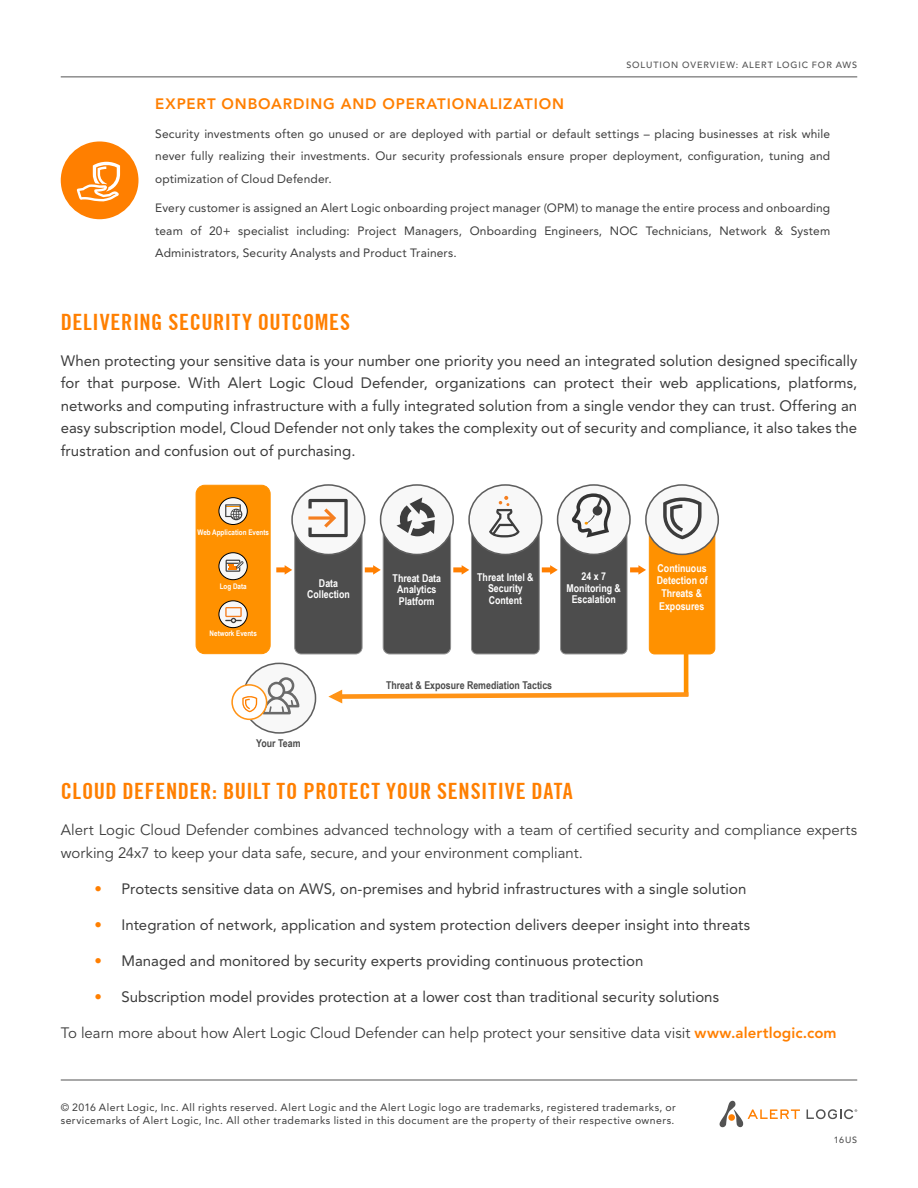
<style>
.page{position:relative;width:918px;height:1188px;background:#fff}
.page>*{position:absolute;margin:0;border:0;box-sizing:border-box;transform-origin:0 0}
.t1{font:700 condensed 22.5px "Trade Gothic No.20";letter-spacing:.025em;color:#ff7f00}
.t2{font:15px/22.5px "Avenir LT Std";color:#3c3c3c;text-align:justify}
.t3{font:15px/22.5px "Avenir LT Std";color:#3c3c3c}
.t4{font:800 15px "Avenir LT Std";letter-spacing:.055em;color:#ff7f00}
.t5{font:12px/22.5px "Avenir LT Std";letter-spacing:.01em;color:#3c3c3c;text-align:justify}
.t6{font:700 10.8px/11.6px "Arial Narrow";color:#fff;text-align:center}
.t7{font:700 10.8px "Arial Narrow";color:#4c4c4c}
.t8{font:10.5px/13.5px "Avenir LT Std";letter-spacing:.04em;color:#3c3c3c}
.t9{font:500 9px "Avenir LT Std";letter-spacing:.1em;color:#535353}
.t10{font:700 7.65px "Arial Narrow";color:#fff}
.s1{color:#ff7f00}
.s2{font-weight:800;color:#ff7f00}
</style>
<div class="page">
<hr style="left:61px;top:1080px;width:796px;height:1px;background:#535353">
<hr style="left:61px;top:76px;width:796px;height:1px;background:#535353">
<svg style="left:807px;top:1109px;width:50px;height:10px"></svg>
<svg style="left:719px;top:1100px;width:81px;height:28px"></svg>
<div style="left:728px;top:1114px;width:7px;height:7px;background:#ff7f00;border-radius:50%"></div>
<div style="left:61px;top:141px;width:78px;height:78px;background:#ff7f00;border-radius:50%"></div>
<svg style="left:77px;top:162px;width:43px;height:39px"></svg>
<div style="left:243px;top:663px;width:73px;height:70px;background:#f8f8f8;border-radius:50%"></div>
<div style="left:242px;top:663px;width:74px;height:71px;border:2px solid #5e5e5e;border-radius:50%"></div>
<svg style="left:276px;top:565px;width:16px;height:10px"></svg>
<div style="left:471px;top:524px;width:68px;height:130px;background:#4d4d4d;border-radius:6px"></div>
<div style="left:471px;top:523px;width:69px;height:131px;border:1px solid #919191;border-radius:6px"></div>
<div style="left:469px;top:485px;width:73px;height:70px;background:#f8f8f8;border-radius:50%"></div>
<div style="left:468px;top:484px;width:74px;height:71px;border:2px solid #5e5e5e;border-radius:50%"></div>
<svg style="left:489px;top:496px;width:31px;height:41px"></svg>
<div style="left:561px;top:522px;width:66px;height:132px;background:#4d4d4d;border-radius:5px"></div>
<div style="left:560px;top:522px;width:67px;height:132px;border:1px solid #919191;border-radius:5px"></div>
<div style="left:558px;top:485px;width:72px;height:69px;background:#f8f8f8;border-radius:50%"></div>
<div style="left:557px;top:484px;width:74px;height:71px;border:2px solid #5e5e5e;border-radius:50%"></div>
<svg style="left:572px;top:493px;width:39px;height:45px"></svg>
<div style="left:196px;top:485px;width:74px;height:169px;background:#ff9100;border-radius:9px"></div>
<div style="left:196px;top:485px;width:75px;height:169px;border:1px solid #ff9100;border-radius:9px"></div>
<div style="left:219px;top:601px;width:28px;height:27px;background:#f8f8f8;border-radius:50%"></div>
<div style="left:219px;top:600px;width:29px;height:28px;border:1px solid #000;border-radius:50%"></div>
<svg style="left:225px;top:607px;width:17px;height:16px"></svg>
<svg style="left:219px;top:553px;width:28px;height:27px"></svg>
<div style="left:219px;top:552px;width:29px;height:28px;border:1px solid #000;border-radius:50%"></div>
<svg style="left:226px;top:560px;width:18px;height:12px"></svg>
<svg style="left:219px;top:498px;width:28px;height:27px"></svg>
<div style="left:219px;top:497px;width:29px;height:28px;border:1px solid #000;border-radius:50%"></div>
<svg style="left:225px;top:504px;width:17px;height:16px"></svg>
<div style="left:295px;top:524px;width:67px;height:130px;background:#4d4d4d;border-radius:7px"></div>
<div style="left:294px;top:524px;width:68px;height:130px;border:1px solid #919191;border-radius:7px"></div>
<div style="left:292px;top:485px;width:73px;height:70px;background:#f8f8f8;border-radius:50%"></div>
<div style="left:291px;top:484px;width:74px;height:71px;border:2px solid #5e5e5e;border-radius:50%"></div>
<svg style="left:308px;top:499px;width:40px;height:38px"></svg>
<div style="left:383px;top:525px;width:68px;height:129px;background:#4d4d4d;border-radius:7px"></div>
<div style="left:383px;top:525px;width:68px;height:129px;border:1px solid #919191;border-radius:7px"></div>
<div style="left:381px;top:485px;width:72px;height:70px;background:#f8f8f8;border-radius:50%"></div>
<div style="left:380px;top:484px;width:74px;height:71px;border:2px solid #5e5e5e;border-radius:50%"></div>
<svg style="left:396px;top:497px;width:39px;height:39px"></svg>
<svg style="left:542px;top:565px;width:16px;height:10px"></svg>
<svg style="left:453px;top:565px;width:16px;height:10px"></svg>
<svg style="left:365px;top:565px;width:16px;height:10px"></svg>
<svg style="left:630px;top:565px;width:16px;height:10px"></svg>
<div style="left:649px;top:520px;width:66px;height:134px;background:#ff9100;border-radius:5px"></div>
<div style="left:649px;top:520px;width:66px;height:134px;border:1px solid #ff9100;border-radius:5px"></div>
<div style="left:646px;top:485px;width:72px;height:69px;background:#f8f8f8;border-radius:50%"></div>
<div style="left:645px;top:484px;width:74px;height:71px;border:2px solid #5e5e5e;border-radius:50%"></div>
<svg style="left:663px;top:497px;width:39px;height:42px"></svg>
<hr style="left:684px;top:654px;width:4px;height:42px;background:#ff9100">
<svg style="left:328px;top:690px;width:361px;height:13px"></svg>
<div style="left:232px;top:685px;width:35px;height:34px;background:#fff;border-radius:50%"></div>
<div style="left:231px;top:684px;width:36px;height:36px;border:2px solid #ff9316;border-radius:50%"></div>
<svg style="left:242px;top:677px;width:57px;height:37px"></svg>
<p class="t9" style="left:626px;top:59px;width:232px">SOLUTION OVERVIEW: ALERT LOGIC FOR AWS</p>
<p class="t4" style="left:155px;top:94px;width:410px">EXPERT ONBOARDING AND OPERATIONALIZATION</p>
<p class="t5" style="left:155px;top:122px;width:677px">Security investments often go unused or are deployed with partial or default settings – placing businesses at risk while never fully realizing their investments. Our security professionals ensure proper deployment, configuration, tuning and optimization of Cloud Defender.</p>
<p class="t5" style="left:155px;top:197px;width:677px">Every customer is assigned an Alert Logic onboarding project manager (OPM) to manage the entire process and onboarding team of 20+ specialist including: Project Managers, Onboarding Engineers, NOC Technicians, Network &amp; System Administrators, Security Analysts and Product Trainers.</p>
<h1 class="t1" style="left:61px;top:308px;width:291px">DELIVERING SECURITY OUTCOMES</h1>
<p class="t2" style="left:61px;top:349px;width:798px">When protecting your sensitive data is your number one priority you need an integrated solution designed specifically for that purpose. With Alert Logic Cloud Defender, organizations can protect their web applications, platforms, networks and computing infrastructure with a fully integrated solution from a single vendor they can trust. Offering an easy subscription model, Cloud Defender not only takes the complexity out of security and compliance, it also takes the frustration and confusion out of purchasing.</p>
<p class="t10" style="left:198px;top:526px;width:73px">Web Application Events</p>
<p class="t10" style="left:220px;top:580px;width:28px">Log Data</p>
<p class="t6" style="left:307px;top:577px;width:44px">Data<br>Collection</p>
<p class="t6" style="left:393px;top:572px;width:50px">Threat Data<br>Analytics<br>Platform</p>
<p class="t6" style="left:657px;top:561px;width:52px;line-height:12.8px">Continuous<br>Detection of<br>Threats &amp;<br>Exposures</p>
<p class="t6" style="left:477px;top:571px;width:58px">Threat Intel &amp;<br>Security<br>Content</p>
<p class="t6" style="left:567px;top:570px;width:56px">24 x 7<br>Monitoring &amp;<br>Escalation</p>
<p class="t10" style="left:210px;top:628px;width:49px">Network Events</p>
<p class="t7" style="left:256px;top:735px;width:46px">Your Team</p>
<p class="t7" style="left:386px;top:677px;width:168px">Threat &amp; Exposure Remediation Tactics</p>
<h1 class="t1" style="left:61px;top:778px;width:514px">CLOUD DEFENDER: BUILT TO PROTECT YOUR SENSITIVE DATA</h1>
<p class="t3" style="left:61px;top:819px;width:798px">Alert Logic Cloud Defender combines advanced technology with a team of certified security and compliance experts working 24x7 to keep your data safe, secure, and your environment compliant.</p>
<p class="t2" style="left:94px;top:877px;width:653px"><span class="s1">•</span> Protects sensitive data on AWS, on-premises and hybrid infrastructures with a single solution</p>
<p class="t2" style="left:94px;top:913px;width:657px"><span class="s1">•</span> Integration of network, application and system protection delivers deeper insight into threats</p>
<p class="t2" style="left:94px;top:949px;width:550px"><span class="s1">•</span> Managed and monitored by security experts providing continuous protection</p>
<p class="t2" style="left:94px;top:985px;width:626px"><span class="s1">•</span> Subscription model provides protection at a lower cost than traditional security solutions</p>
<p class="t3" style="left:61px;top:1022px;width:777px">To learn more about how Alert Logic Cloud Defender can help protect your sensitive data visit <span class="s2">www.alertlogic.com</span></p>
<p class="t8" style="left:61px;top:1100px;width:617px">© 2016 Alert Logic, Inc. All rights reserved. Alert Logic and the Alert Logic logo are trademarks, registered trademarks, or servicemarks of Alert Logic, Inc. All other trademarks listed in this document are the property of their respective owners.</p>
<p class="t9" style="left:834px;top:1135px;width:25px">16US</p>
</div>
